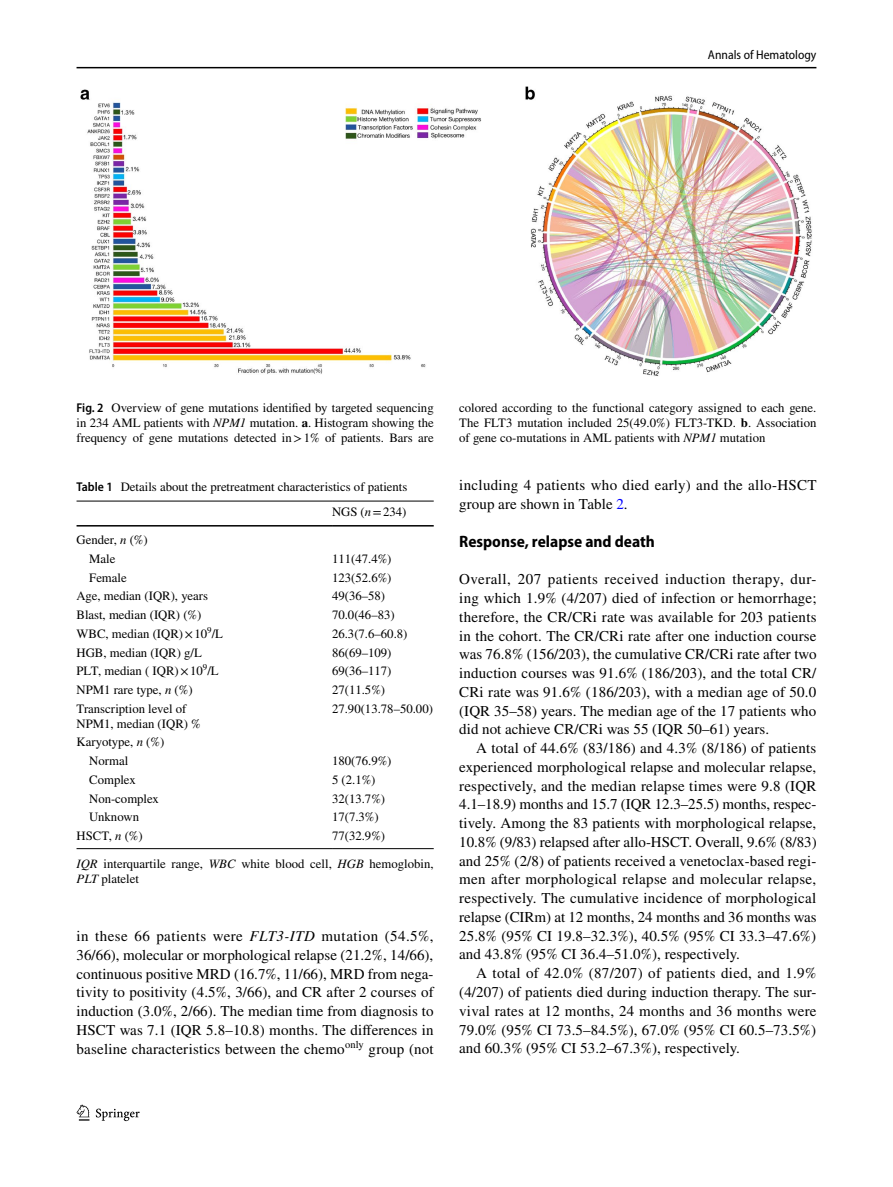
<style>
.page{position:relative;width:893px;height:1187px;background:#fff}
.page>*{position:absolute;margin:0;border:0;box-sizing:border-box;transform-origin:0 0}
.t1{font:700 semi-condensed 16.5px "Myriad Pro";color:#000}
.t2{font:15px/18.8px "STIX";letter-spacing:.005em;color:#000;text-align:justify}
.t3{font:12.75px/15px "STIX";color:#000}
.t4{font:semi-condensed 12.75px "Myriad Pro";color:#000}
.s1{font-family:"Myriad Pro";font-weight:600;font-stretch:semi-condensed}
.s2{font-style:italic}
.s3{font-weight:700}
.s4{color:#00f}
</style>
<div class="page">
<hr style="left:77px;top:67px;width:739px;height:1px;background:#000">
<svg style="left:77px;top:1104px;width:12px;height:16px"></svg>
<svg style="left:96px;top:1108px;width:44px;height:12px"></svg>
<img style="left:81px;top:87px;width:731px;height:289px">
<hr style="left:77px;top:500px;width:255px;height:1px;background:#000">
<hr style="left:77px;top:525px;width:255px;height:1px;background:#000">
<hr style="left:332px;top:500px;width:102px;height:1px;background:#000">
<hr style="left:332px;top:525px;width:102px;height:1px;background:#000">
<hr style="left:77px;top:848px;width:255px;height:1px;background:#000">
<hr style="left:332px;top:848px;width:102px;height:1px;background:#000">
<p class="t4" style="left:708px;top:48px;width:110px">Annals of Hematology</p>
<p class="t3" style="left:77px;top:401px;width:359px;text-align:justify"><span class="s1">Fig. 2</span> Overview of gene mutations identified by targeted sequencing in 234 AML patients with <span class="s2">NPM1</span> mutation. <span class="s3">a</span>. Histogram showing the frequency of gene mutations detected in&gt;1% of patients. Bars are</p>
<p class="t3" style="left:459px;top:401px;width:359px;text-align:justify">colored according to the functional category assigned to each gene.<br>The FLT3 mutation included 25(49.0%) FLT3-TKD. <span class="s3">b</span>. Association of gene co-mutations in AML patients with <span class="s2">NPM1</span> mutation</p>
<p class="t3" style="left:77px;top:479px;width:332px"><span class="s1">Table 1</span> Details about the pretreatment characteristics of patients</p>
<p class="t2" style="left:459px;top:477px;width:359px">including 4 patients who died early) and the allo-HSCT group are shown in Table <span class="s4">2</span>.</p>
<p class="t1" style="left:459px;top:532px;width:197px">Response, relapse and death</p>
<p class="t2" style="left:459px;top:571px;width:359px">Overall, 207 patients received induction therapy, dur&shy;ing which 1.9% (4/207) died of infection or hemorrhage; therefore, the CR/CRi rate was available for 203 patients in the cohort. The CR/CRi rate after one induction course was 76.8% (156/203), the cumulative CR/CRi rate after two induction courses was 91.6% (186/203), and the total CR/ CRi rate was 91.6% (186/203), with a median age of 50.0 (IQR 35–58) years. The median age of the 17 patients who did not achieve CR/CRi was 55 (IQR 50–61) years.</p>
<p class="t2" style="left:459px;top:739px;width:359px;text-indent:17px">A total of 44.6% (83/186) and 4.3% (8/186) of patients experienced morphological relapse and molecular relapse, respectively, and the median relapse times were 9.8 (IQR 4.1–18.9) months and 15.7 (IQR 12.3–25.5) months, respec&shy;tively. Among the 83 patients with morphological relapse, 10.8% (9/83) relapsed after allo-HSCT. Overall, 9.6% (8/83) and 25% (2/8) of patients received a venetoclax-based regi&shy;men after morphological relapse and molecular relapse, respectively. The cumulative incidence of morphological relapse (CIRm) at 12 months, 24 months and 36 months was 25.8% (95% CI 19.8–32.3%), 40.5% (95% CI 33.3–47.6%) and 43.8% (95% CI 36.4–51.0%), respectively.</p>
<p class="t2" style="left:459px;top:964px;width:359px;text-indent:17px">A total of 42.0% (87/207) of patients died, and 1.9% (4/207) of patients died during induction therapy. The sur&shy;vival rates at 12 months, 24 months and 36 months were 79.0% (95% CI 73.5–84.5%), 67.0% (95% CI 60.5–73.5%) and 60.3% (95% CI 53.2–67.3%), respectively.</p>
<p class="t3" style="left:332px;top:505px;width:76px">NGS (<span class="s2">n</span>=234)</p>
<p class="t3" style="left:89px;top:531px;width:60px;line-height:18.8px;text-indent:-13px">Gender, <span class="s2">n</span> (%)<br>Male</p>
<p class="t3" style="left:332px;top:552px;width:61px">111(47.4%)</p>
<p class="t3" style="left:89px;top:570px;width:39px">Female</p>
<p class="t3" style="left:332px;top:570px;width:61px">123(52.6%)</p>
<p class="t3" style="left:77px;top:589px;width:133px">Age, median (IQR), years</p>
<p class="t3" style="left:332px;top:589px;width:55px">49(36–58)</p>
<p class="t3" style="left:77px;top:608px;width:126px">Blast, median (IQR) (%)</p>
<p class="t3" style="left:332px;top:608px;width:64px">70.0(46–83)</p>
<p class="t3" style="left:77px;top:626px;width:148px">WBC, median (IQR)× -10<sup>9</sup>/L</p>
<p class="t3" style="left:332px;top:626px;width:77px">26.3(7.6–60.8)</p>
<p class="t3" style="left:77px;top:645px;width:127px">HGB, median (IQR) g/L</p>
<p class="t3" style="left:332px;top:645px;width:61px">86(69–109)</p>
<p class="t3" style="left:77px;top:664px;width:144px">PLT, median ( IQR)× -10<sup>9</sup>/L</p>
<p class="t3" style="left:332px;top:664px;width:61px">69(36–117)</p>
<p class="t3" style="left:77px;top:683px;width:118px">NPM1 rare type, <span class="s2">n</span> (%)</p>
<p class="t3" style="left:332px;top:683px;width:55px">27(11.5%)</p>
<p class="t3" style="left:77px;top:701px;width:126px">Transcription level of<br>NPM1, median (IQR) %</p>
<p class="t3" style="left:332px;top:701px;width:102px">27.90(13.78–50.00)</p>
<p class="t3" style="left:89px;top:733px;width:76px;line-height:18.8px;text-indent:-13px">Karyotype, <span class="s2">n</span> (%)<br>Normal</p>
<p class="t3" style="left:332px;top:754px;width:61px">180(76.9%)</p>
<p class="t3" style="left:89px;top:772px;width:48px">Complex</p>
<p class="t3" style="left:332px;top:772px;width:45px">5 (2.1%)</p>
<p class="t3" style="left:89px;top:791px;width:71px">Non-complex</p>
<p class="t3" style="left:332px;top:791px;width:55px">32(13.7%)</p>
<p class="t3" style="left:89px;top:810px;width:51px">Unknown</p>
<p class="t3" style="left:332px;top:810px;width:48px">17(7.3%)</p>
<p class="t3" style="left:77px;top:829px;width:68px">HSCT, <span class="s2">n</span> (%)</p>
<p class="t3" style="left:332px;top:829px;width:55px">77(32.9%)</p>
<p class="t3" style="left:77px;top:857px;width:359px"><span class="s2">IQR</span> interquartile range, <span class="s2">WBC</span> white blood cell, <span class="s2">HGB</span> hemoglobin,<br><span class="s2">PLT</span> platelet</p>
<p class="t2" style="left:77px;top:927px;width:359px">in these 66 patients were <span class="s2">FLT3-ITD</span> mutation (54.5%, 36/66), molecular or morphological relapse (21.2%, 14/66), continuous positive MRD (16.7%, 11/66), MRD from nega&shy;tivity to positivity (4.5%, 3/66), and CR after 2 courses of induction (3.0%, 2/66). The median time from diagnosis to HSCT was 7.1 (IQR 5.8–10.8) months. The differences in baseline characteristics between the chemo<sup>only</sup> group (not</p>
</div>
